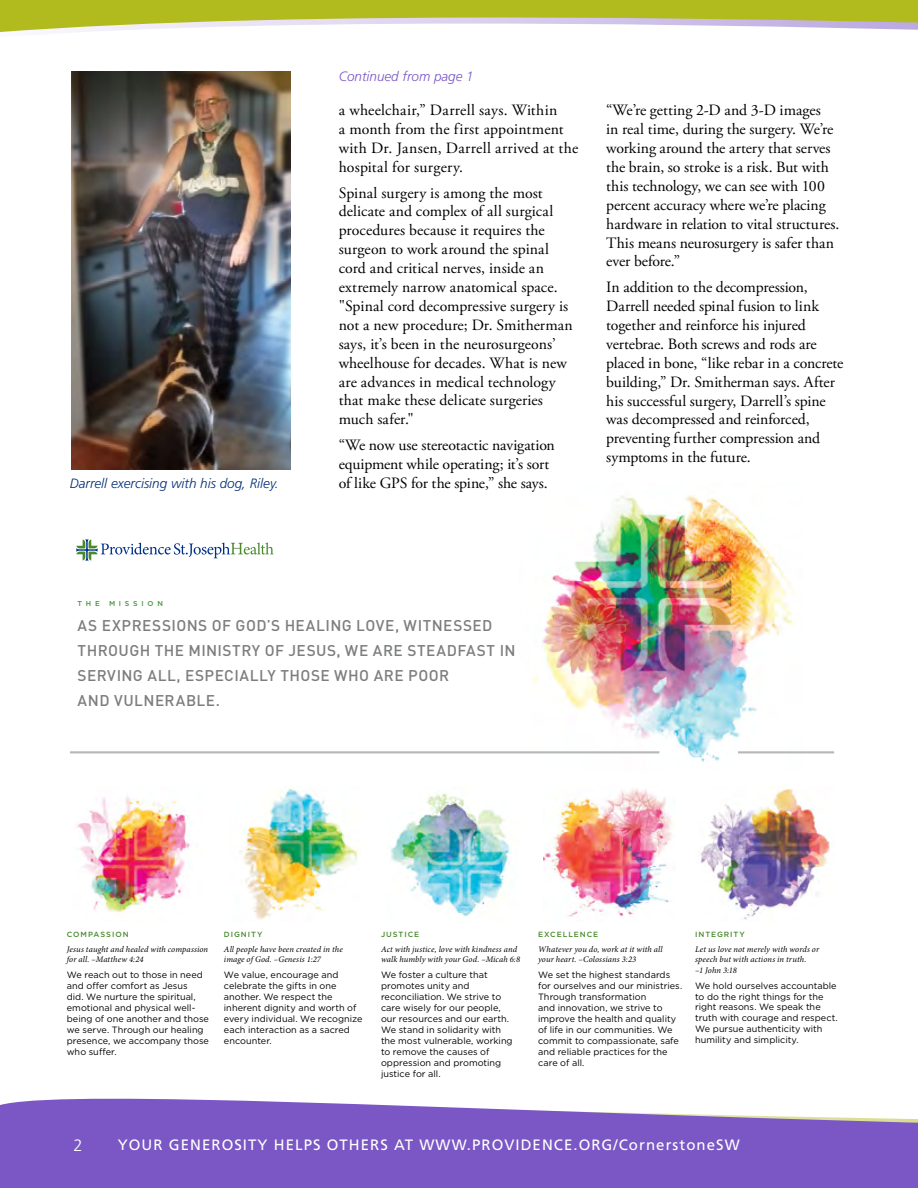
<style>
.page{position:relative;width:918px;height:1188px;background:#fff}
.page>*{position:absolute;margin:0;border:0;box-sizing:border-box;transform-origin:0 0}
.t1{font:300 16.5px "Frutiger";color:#fff}
.t2{font:15.75px/18.9px "Adobe Garamond Pro";color:#000}
.t3{font:500 15.45px/25px "DINOT";letter-spacing:.03em;color:#7c7d7e}
.t4{font:15px "Frutiger";letter-spacing:.07em;color:#fff}
.t5{font:italic 300 13.5px "Frutiger";color:#002d74}
.t6{font:italic 300 13.5px "Frutiger";color:#7b57c5}
.t7{font:9.15px/10.9px "Gotham";letter-spacing:.005em;color:#000}
.t8{font:italic 8.55px/10.4px "Minion Pro";letter-spacing:.015em;color:#000}
.t9{font:500 7.5px "Gotham";letter-spacing:.125em;color:#488a2d}
.t10{font:500 7.05px "Gotham";letter-spacing:.53em;color:#439539}
</style>
<div class="page">
<svg style="left:0;top:1098px;width:918px;height:90px;background:#8a6acb"></svg>
<img style="left:520px;top:495px;width:283px;height:267px">
<img style="left:76px;top:797px;width:114px;height:121px">
<img style="left:240px;top:788px;width:120px;height:132px">
<img style="left:390px;top:793px;width:121px;height:124px">
<img style="left:543px;top:789px;width:131px;height:128px">
<img style="left:700px;top:786px;width:130px;height:134px">
<svg style="left:76px;top:539px;width:198px;height:22px"></svg>
<hr style="left:70px;top:751px;width:589px;height:2px;background:#b6b7b8">
<hr style="left:738px;top:751px;width:96px;height:2px;background:#b6b7b8">
<img style="left:72px;top:72px;width:218px;height:398px">
<svg style="left:0;top:0;width:918px;height:33px;fill:#b2bb1e"></svg>
<p class="t5" style="left:70px;top:475px;width:210px">Darrell exercising with his dog, Riley.</p>
<p class="t6" style="left:339px;top:69px;width:137px">Continued from page 1</p>
<p class="t2" style="left:339px;top:101px;width:241px">a wheelchair,” Darrell says. Within<br>a month from the first appointment with Dr. Jansen, Darrell arrived at the hospital for surgery.</p>
<p class="t2" style="left:339px;top:184px;width:236px">Spinal surgery is among the most delicate and complex of all surgical procedures because it requires the surgeon to work around the spinal cord and critical nerves, inside an extremely narrow anatomical space. "Spinal cord decompressive surgery is not a new procedure; Dr. Smitherman says, it’s been in the neurosurgeons’ wheelhouse for decades. What is new are advances in medical technology that make these delicate surgeries much safer."</p>
<p class="t2" style="left:339px;top:436px;width:218px">“We now use stereotactic navigation equipment while operating; it’s sort of like GPS for the spine,” she says.</p>
<p class="t2" style="left:606px;top:101px;width:235px">“We’re getting 2-D and 3-D images<br>in real time, during the surgery. We’re working around the artery that serves the brain, so stroke is a risk. But with this technology, we can see with 100 percent accuracy where we’re placing hardware in relation to vital structures.<br>This means neurosurgery is safer than ever before.”</p>
<p class="t2" style="left:606px;top:278px;width:239px">In addition to the decompression, Darrell needed spinal fusion to link together and reinforce his injured vertebrae. Both screws and rods are placed in bone, “like rebar in a concrete building,” Dr. Smitherman says. After his successful surgery, Darrell’s spine was decompressed and reinforced, preventing further compression and symptoms in the future.</p>
<p class="t10" style="left:78px;top:599px;width:24px">THE</p>
<p class="t10" style="left:109px;top:599px;width:55px">MISSION</p>
<p class="t3" style="left:78px;top:613px;width:439px">AS EXPRESSIONS OF GOD’S HEALING LOVE, WITNESSED THROUGH THE MINISTRY OF JESUS, WE ARE STEADFAST IN SERVING ALL, ESPECIALLY THOSE WHO ARE POOR<br>AND VULNERABLE.</p>
<p class="t9" style="left:67px;top:930px;width:63px">COMPASSION</p>
<p class="t8" style="left:67px;top:944px;width:143px">Jesus taught and healed with compassion for all. –Matthew 4:24</p>
<p class="t7" style="left:67px;top:969px;width:144px">We reach out to those in need and offer comfort as Jesus<br>did. We nurture the spiritual, emotional and physical well&shy;being of one another and those we serve. Through our healing presence, we accompany those who suffer.</p>
<p class="t9" style="left:224px;top:930px;width:40px">DIGNITY</p>
<p class="t8" style="left:224px;top:944px;width:120px">All people have been created in the image of God. –Genesis 1:27</p>
<p class="t7" style="left:224px;top:969px;width:140px">We value, encourage and celebrate the gifts in one another. We respect the inherent dignity and worth of every individual. We recognize each interaction as a sacred encounter.</p>
<p class="t9" style="left:381px;top:930px;width:40px">JUSTICE</p>
<p class="t8" style="left:381px;top:944px;width:141px">Act with justice, love with kindness and walk humbly with your God. –Micah 6:8</p>
<p class="t7" style="left:381px;top:969px;width:133px">We foster a culture that promotes unity and reconciliation. We strive to care wisely for our people, our resources and our earth.<br>We stand in solidarity with the most vulnerable, working to remove the causes of oppression and promoting justice for all.</p>
<p class="t9" style="left:538px;top:930px;width:62px">EXCELLENCE</p>
<p class="t8" style="left:538px;top:944px;width:126px">Whatever you do, work at it with all your heart. –Colossians 3:23</p>
<p class="t7" style="left:538px;top:969px;width:146px">We set the highest standards for ourselves and our ministries.<br>Through transformation<br>and innovation, we strive to improve the health and quality of life in our communities. We commit to compassionate, safe and reliable practices for the care of all.</p>
<p class="t9" style="left:695px;top:930px;width:51px">INTEGRITY</p>
<p class="t8" style="left:695px;top:944px;width:126px">Let us love not merely with words or speech but with actions in truth.<br>–1 John 3:18</p>
<p class="t7" style="left:695px;top:980px;width:144px">We hold ourselves accountable to do the right things for the right reasons. We speak the truth with courage and respect.<br>We pursue authenticity with humility and simplicity.</p>
<p class="t1" style="left:74px;top:1136px;width:11px">2</p>
<p class="t4" style="left:118px;top:1136px;width:623px">YOUR GENEROSITY HELPS OTHERS AT WWW.PROVIDENCE.ORG/CornerstoneSW</p>
</div>
